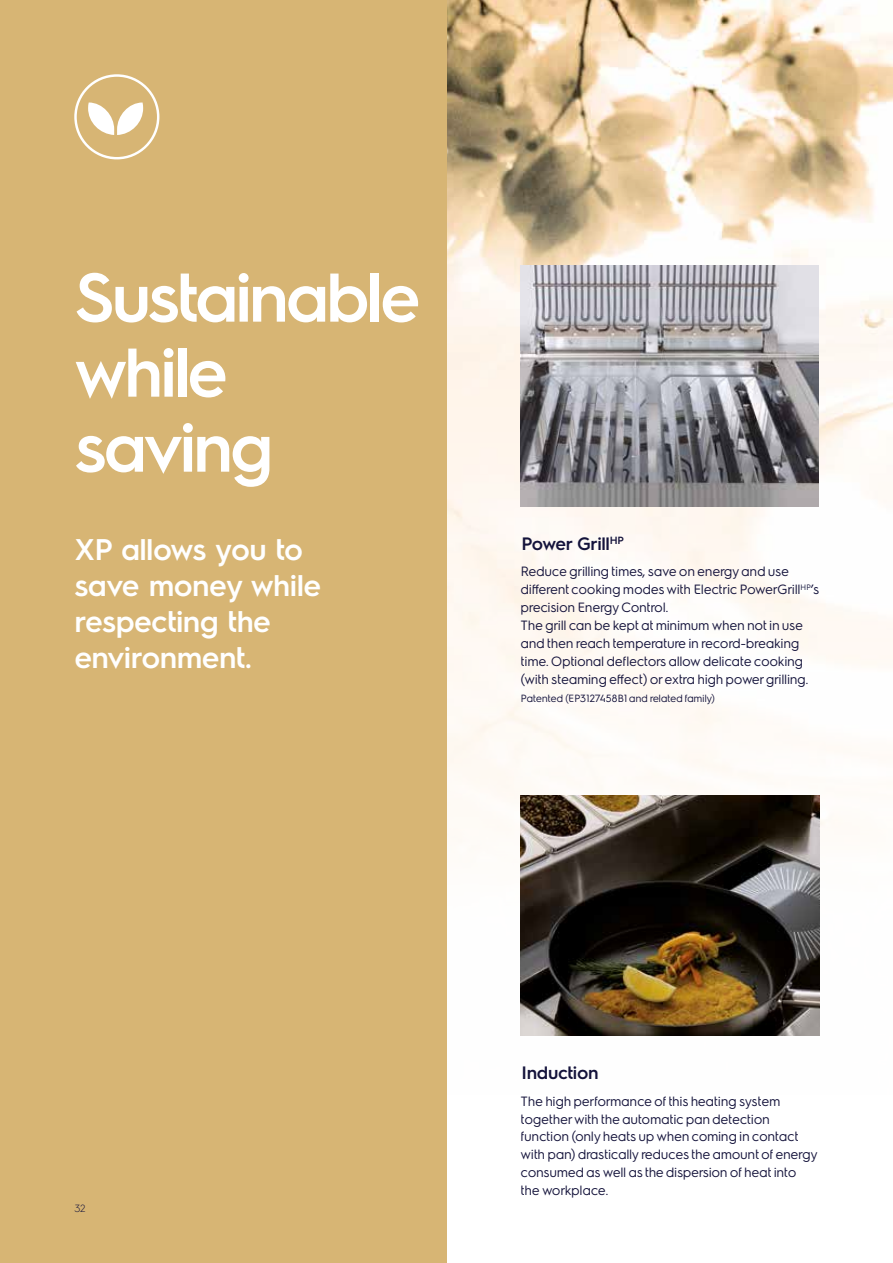
<style>
.page{position:relative;width:893px;height:1263px;background:#fff}
.page>*{position:absolute;margin:0;border:0;box-sizing:border-box;transform-origin:0 0}
.t1{font:600 69px/75px "Electrolux Sans";letter-spacing:-.05em;color:#fff}
.t2{font:600 30px/36px "Electrolux Sans";letter-spacing:-.02em;color:#fff}
.t3{font:600 18px "Electrolux Sans";letter-spacing:-.02em;color:#14133b}
.t4{font:13.5px/18px "Electrolux Sans";letter-spacing:-.02em;color:#14133b}
.t5{font:10.5px "Electrolux Sans";letter-spacing:-.02em;color:#14133b}
.t6{font:300 10.5px "Electrolux Sans";color:#14133b}
</style>
<div class="page">
<img style="left:446px;top:0;width:447px;height:1094px">
<div style="left:0;top:0;width:446px;height:1263px;background:#d7b574"></div>
<div style="left:74px;top:74px;width:85px;height:85px;border:2px solid #fff;border-radius:50%"></div>
<svg style="left:88px;top:102px;width:55px;height:33px"></svg>
<img style="left:521px;top:266px;width:298px;height:240px">
<img style="left:521px;top:795px;width:298px;height:240px">
<h1 class="t1" style="left:74px;top:255px;width:348px">Sustainable while saving</h1>
<h2 class="t2" style="left:74px;top:529px;width:248px">XP allows you to save money while respecting the environment.</h2>
<h3 class="t3" style="left:522px;top:531px;width:104px">Power Grill<sup>HP</sup></h3>
<p class="t4" style="left:521px;top:561px;width:300px">Reduce grilling times, save on energy and use different cooking modes with Electric PowerGrill<sup>HP</sup>’s precision Energy Control.<br>The grill can be kept at minimum when not in use and then reach temperature in record-breaking time. Optional deflectors allow delicate cooking (with steaming effect) or extra high power grilling.</p>
<p class="t5" style="left:521px;top:691px;width:196px">Patented (EP3127458B1 and related family)</p>
<p class="t6" style="left:74px;top:1201px;width:13px">32</p>
<h3 class="t3" style="left:522px;top:1060px;width:78px">Induction</h3>
<p class="t4" style="left:521px;top:1091px;width:299px">The high performance of this heating system together with the automatic pan detection function (only heats up when coming in contact with pan) drastically reduces the amount of energy consumed as well as the dispersion of heat into the workplace.</p>
</div>
